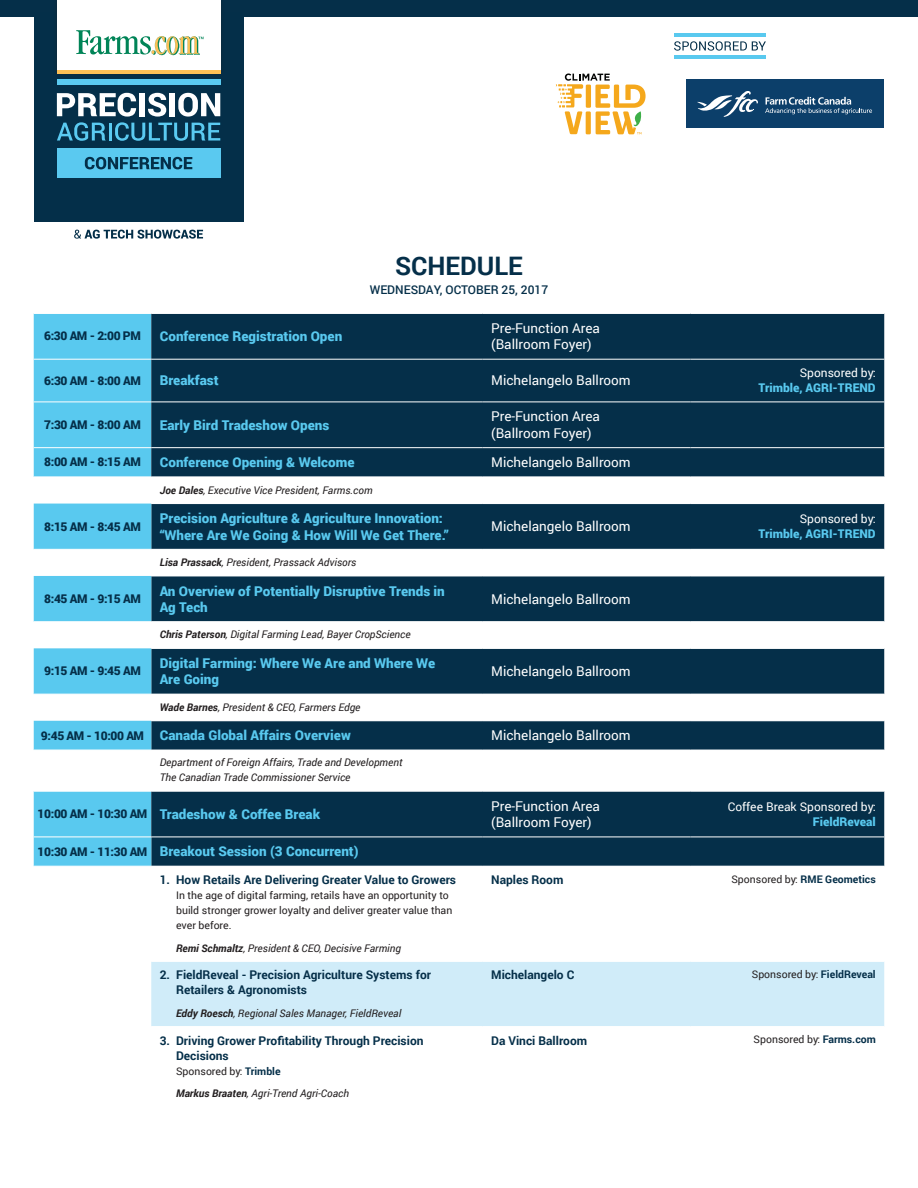
<style>
.page{position:relative;width:918px;height:1188px;background:#fff}
.page>*{position:absolute;margin:0;border:0;box-sizing:border-box;transform-origin:0 0}
.t1{font:700 25.5px "Roboto";color:#052f49}
.t2{font:900 13.5px/16.5px "Roboto";color:#59c9ef}
.t3{font:13.5px/16.5px "Roboto";color:#fff}
.t4{font:700 12px/15px "Roboto";color:#052f49}
.t5{font:900 12px "Roboto";letter-spacing:-.03em;color:#052f49}
.t6{font:12px "Roboto";color:#fff}
.t7{font:900 12px "Roboto";color:#59c9ef}
.t8{font:500 12px "Roboto";color:#052f49}
.t9{font:italic 10.5px/15px "Roboto";color:#231f20}
.t10{font:10.5px/15px "Roboto";color:#231f20}
.s1{font-weight:700}
.s2{font-size:12px;color:#052f49}
.s3{font-style:normal}
.s4{font-weight:700;font-style:normal;color:#052f49}
.s5{font-weight:700;color:#052f49}
</style>
<div class="page">
<div style="left:0;top:0;width:918px;height:16px;background:#052f49"></div>
<div style="left:34px;top:12px;width:209px;height:210px;background:#042f49"></div>
<svg style="left:57px;top:93px;width:163px;height:48px"></svg>
<div style="left:57px;top:80px;width:163px;height:5px;background:#5acaf1"></div>
<div style="left:57px;top:149px;width:163px;height:29px;background:#5ac9f0"></div>
<svg style="left:74px;top:230px;width:129px;height:9px"></svg>
<svg style="left:85px;top:157px;width:107px;height:12px"></svg>
<div style="left:53px;top:0;width:171px;height:78px;background:#231f20;opacity:.4"></div>
<div style="left:57px;top:0;width:163px;height:74px;background:#fff"></div>
<svg style="left:76px;top:30px;width:128px;height:25px"></svg>
<hr style="left:57px;top:71px;width:163px;height:3px;background:#fdc056">
<div style="left:686px;top:80px;width:198px;height:48px;background:#0c3f6a"></div>
<svg style="left:697px;top:91px;width:61px;height:26px"></svg>
<svg style="left:765px;top:97px;width:107px;height:17px"></svg>
<svg style="left:556px;top:74px;width:90px;height:60px"></svg>
<svg style="left:674px;top:41px;width:92px;height:10px"></svg>
<hr style="left:674px;top:34px;width:92px;height:3px;background:#59c9ef">
<hr style="left:674px;top:55px;width:92px;height:3px;background:#59c9ef">
<div style="left:34px;top:314px;width:117px;height:162px;background:#59c9ef"></div>
<div style="left:151px;top:314px;width:733px;height:162px;background:#052f49"></div>
<svg style="left:34px;top:503px;width:850px;height:363px;fill:#052f49"></svg>
<svg style="left:34px;top:504px;width:117px;height:362px"></svg>
<div style="left:151px;top:962px;width:733px;height:64px;background:#d0ecf9"></div>
<hr style="left:34px;top:359px;width:117px;height:1px;background:#fff">
<hr style="left:151px;top:359px;width:332px;height:1px;background:#fff">
<hr style="left:483px;top:359px;width:207px;height:1px;background:#fff">
<hr style="left:690px;top:359px;width:194px;height:1px;background:#fff">
<hr style="left:34px;top:401px;width:117px;height:1px;background:#fff">
<hr style="left:151px;top:401px;width:332px;height:1px;background:#fff">
<hr style="left:483px;top:401px;width:207px;height:1px;background:#fff">
<hr style="left:690px;top:401px;width:194px;height:1px;background:#fff">
<hr style="left:34px;top:447px;width:117px;height:1px;background:#fff">
<hr style="left:151px;top:447px;width:332px;height:1px;background:#fff">
<hr style="left:483px;top:447px;width:207px;height:1px;background:#fff">
<hr style="left:690px;top:447px;width:194px;height:1px;background:#fff">
<hr style="left:151px;top:503px;width:332px;height:1px;background:#fff">
<hr style="left:483px;top:503px;width:207px;height:1px;background:#fff">
<hr style="left:690px;top:503px;width:194px;height:1px;background:#fff">
<hr style="left:34px;top:549px;width:117px;height:1px;background:#fff">
<hr style="left:151px;top:549px;width:332px;height:1px;background:#fff">
<hr style="left:483px;top:549px;width:207px;height:1px;background:#fff">
<hr style="left:690px;top:549px;width:194px;height:1px;background:#fff">
<hr style="left:151px;top:575px;width:332px;height:1px;background:#fff">
<hr style="left:483px;top:575px;width:207px;height:1px;background:#fff">
<hr style="left:690px;top:575px;width:194px;height:1px;background:#fff">
<hr style="left:34px;top:621px;width:117px;height:1px;background:#fff">
<hr style="left:151px;top:621px;width:332px;height:1px;background:#fff">
<hr style="left:483px;top:621px;width:207px;height:1px;background:#fff">
<hr style="left:690px;top:621px;width:194px;height:1px;background:#fff">
<hr style="left:151px;top:648px;width:332px;height:1px;background:#fff">
<hr style="left:483px;top:648px;width:207px;height:1px;background:#fff">
<hr style="left:690px;top:648px;width:194px;height:1px;background:#fff">
<hr style="left:34px;top:694px;width:117px;height:1px;background:#fff">
<hr style="left:151px;top:694px;width:332px;height:1px;background:#fff">
<hr style="left:483px;top:694px;width:207px;height:1px;background:#fff">
<hr style="left:690px;top:694px;width:194px;height:1px;background:#fff">
<hr style="left:151px;top:720px;width:332px;height:1px;background:#fff">
<hr style="left:483px;top:720px;width:207px;height:1px;background:#fff">
<hr style="left:690px;top:720px;width:194px;height:1px;background:#fff">
<hr style="left:34px;top:750px;width:117px;height:1px;background:#fff">
<hr style="left:151px;top:750px;width:332px;height:1px;background:#fff">
<hr style="left:483px;top:750px;width:207px;height:1px;background:#fff">
<hr style="left:690px;top:750px;width:194px;height:1px;background:#fff">
<hr style="left:34px;top:791px;width:117px;height:1px;background:#fff">
<hr style="left:151px;top:791px;width:332px;height:1px;background:#fff">
<hr style="left:483px;top:791px;width:207px;height:1px;background:#fff">
<hr style="left:690px;top:791px;width:194px;height:1px;background:#fff">
<hr style="left:34px;top:836px;width:117px;height:1px;background:#fff">
<hr style="left:151px;top:836px;width:332px;height:1px;background:#fff">
<hr style="left:483px;top:836px;width:207px;height:1px;background:#fff">
<hr style="left:690px;top:836px;width:194px;height:1px;background:#fff">
<h1 class="t1" style="left:395px;top:248px;width:129px">SCHEDULE</h1>
<p class="t8" style="left:370px;top:281px;width:180px">WEDNESDAY, OCTOBER 25, 2017</p>
<p class="t5" style="left:44px;top:328px;width:98px">6:30 AM - 2:00 PM</p>
<p class="t2" style="left:160px;top:328px;width:184px">Conference Registration Open</p>
<p class="t3" style="left:491px;top:319px;width:110px">Pre-Function Area (Ballroom Foyer)</p>
<p class="t5" style="left:44px;top:372px;width:98px">6:30 AM - 8:00 AM</p>
<p class="t2" style="left:160px;top:372px;width:61px">Breakfast</p>
<p class="t3" style="left:491px;top:372px;width:141px">Michelangelo Ballroom</p>
<p class="t5" style="left:44px;top:416px;width:98px">7:30 AM - 8:00 AM</p>
<p class="t2" style="left:160px;top:416px;width:171px">Early Bird Tradeshow Opens</p>
<p class="t3" style="left:491px;top:408px;width:110px">Pre-Function Area (Ballroom Foyer)</p>
<p class="t5" style="left:44px;top:454px;width:98px">8:00 AM - 8:15 AM</p>
<p class="t2" style="left:160px;top:454px;width:196px">Conference Opening &amp; Welcome</p>
<p class="t3" style="left:491px;top:454px;width:141px">Michelangelo Ballroom</p>
<p class="t9" style="left:160px;top:482px;width:214px"><span class="s1">Joe Dales</span>, Executive Vice President, Farms.com</p>
<p class="t5" style="left:44px;top:518px;width:98px">8:15 AM - 8:45 AM</p>
<p class="t2" style="left:160px;top:510px;width:291px">Precision Agriculture &amp; Agriculture Innovation: “Where Are We Going &amp; How Will We Get There.”</p>
<p class="t3" style="left:491px;top:518px;width:141px">Michelangelo Ballroom</p>
<p class="t9" style="left:160px;top:554px;width:198px"><span class="s1">Lisa Prassack</span>, President, Prassack Advisors</p>
<p class="t6" style="left:800px;top:364px;width:78px">Sponsored by:</p>
<p class="t7" style="left:759px;top:379px;width:119px">Trimble, AGRI-TREND</p>
<p class="t6" style="left:800px;top:510px;width:78px">Sponsored by:</p>
<p class="t7" style="left:759px;top:525px;width:119px">Trimble, AGRI-TREND</p>
<p class="t5" style="left:44px;top:590px;width:98px">8:45 AM - 9:15 AM</p>
<p class="t2" style="left:160px;top:582px;width:287px">An Overview of Potentially Disruptive Trends in<br>Ag Tech</p>
<p class="t3" style="left:491px;top:590px;width:141px">Michelangelo Ballroom</p>
<p class="t9" style="left:160px;top:627px;width:252px"><span class="s1">Chris Paterson</span>, Digital Farming Lead, Bayer CropScience</p>
<p class="t5" style="left:44px;top:663px;width:98px">9:15 AM - 9:45 AM</p>
<p class="t2" style="left:160px;top:654px;width:277px">Digital Farming: Where We Are and Where We<br>Are Going</p>
<p class="t3" style="left:491px;top:663px;width:141px">Michelangelo Ballroom</p>
<p class="t9" style="left:160px;top:699px;width:202px"><span class="s1">Wade Barnes</span>, President &amp; CEO, Farmers Edge</p>
<p class="t2" style="left:41px;top:727px;width:311px"><span class="s2">9:45 AM - 10:00 AM</span> Canada Global Affairs Overview</p>
<p class="t3" style="left:491px;top:727px;width:141px">Michelangelo Ballroom</p>
<p class="t9" style="left:160px;top:755px;width:244px">Department of Foreign Affairs, Trade and Development<br>The Canadian Trade Commissioner Service</p>
<p class="t2" style="left:38px;top:805px;width:284px"><span class="s2">10:00 AM - 10:30 AM</span> Tradeshow &amp; Coffee Break</p>
<p class="t3" style="left:491px;top:797px;width:110px">Pre-Function Area (Ballroom Foyer)</p>
<p class="t6" style="left:728px;top:798px;width:150px">Coffee Break Sponsored by:</p>
<p class="t7" style="left:813px;top:813px;width:64px">FieldReveal</p>
<p class="t2" style="left:38px;top:843px;width:322px"><span class="s2">10:30 AM - 11:30 AM</span> Breakout Session (3 Concurrent)</p>
<p class="t4" style="left:160px;top:872px;width:298px">1. How Retails Are Delivering Greater Value to Growers</p>
<p class="t10" style="left:176px;top:888px;width:278px">In the age of digital farming, retails have an opportunity to build stronger grower loyalty and deliver greater value than ever before.</p>
<p class="t9" style="left:176px;top:940px;width:226px"><span class="s1">Remi Schmaltz</span>, President &amp; CEO, Decisive Farming</p>
<p class="t4" style="left:176px;top:967px;width:256px;text-indent:-16px">2. FieldReveal - Precision Agriculture Systems for<br>Retailers &amp; Agronomists</p>
<p class="t9" style="left:176px;top:1005px;width:227px"><span class="s1">Eddy Roesch</span>, Regional Sales Manager, FieldReveal</p>
<p class="t4" style="left:176px;top:1032px;width:249px;text-indent:-16px">3. Driving Grower Profitability Through Precision<br>Decisions</p>
<p class="t9" style="left:176px;top:1059px;width:174px;line-height:22.5px"><span class="s3">Sponsored by:</span> <span class="s4">Trimble<br></span><span class="s1">Markus Braaten</span>, Agri-Trend Agri-Coach</p>
<p class="t4" style="left:491px;top:872px;width:74px">Naples Room</p>
<p class="t10" style="left:731px;top:871px;width:146px">Sponsored by: <span class="s5">RME Geometics</span></p>
<p class="t4" style="left:491px;top:967px;width:85px">Michelangelo C</p>
<p class="t10" style="left:752px;top:966px;width:126px">Sponsored by: <span class="s5">FieldReveal</span></p>
<p class="t4" style="left:491px;top:1032px;width:97px">Da Vinci Ballroom</p>
<p class="t10" style="left:754px;top:1031px;width:124px">Sponsored by: <span class="s5">Farms.com</span></p>
</div>
